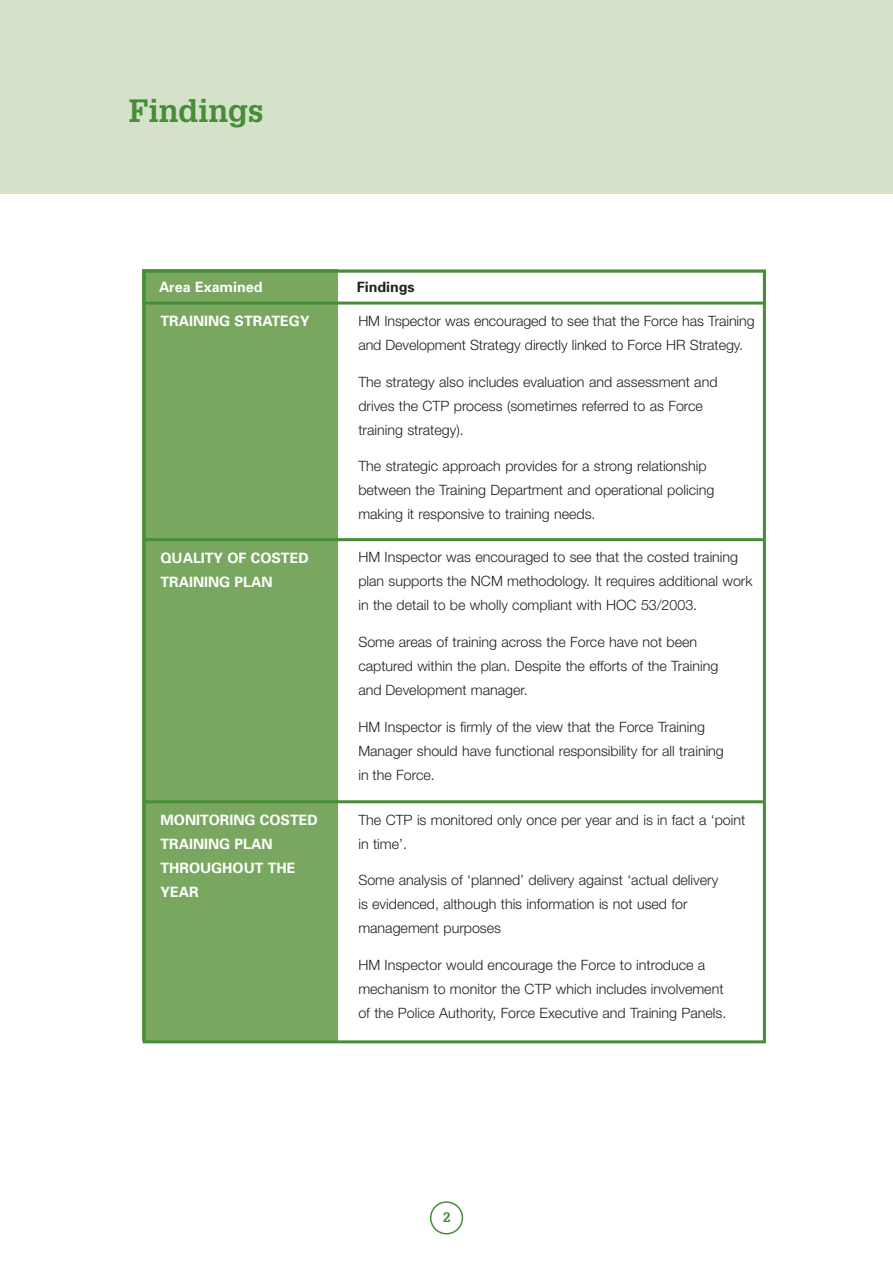
<style>
.page{position:relative;width:893px;height:1263px;background:#fff}
.page>*{position:absolute;margin:0;border:0;box-sizing:border-box;transform-origin:0 0}
.t1{font:700 31.5px "Glypha";letter-spacing:-.005em;color:#478d37}
.t2{font:300 14.25px/24px "Helvetica Neue";color:#1f221e}
.t3{font:700 14.25px/24px "Univers";color:#fff}
.t4{font:700 14.25px "Univers";color:#1f221e}
.t5{font:700 13.5px "Glypha";color:#478d37}
</style>
<div class="page">
<div style="left:0;top:0;width:892px;height:194px;background:#d4e2c9"></div>
<svg style="left:430px;top:1201px;width:33px;height:34px"></svg>
<div style="left:143px;top:270px;width:195px;height:771px;background:#79a760"></div>
<hr style="left:146px;top:302px;width:616px;height:3px;background:#478d37">
<hr style="left:146px;top:538px;width:616px;height:3px;background:#478d37">
<hr style="left:146px;top:800px;width:616px;height:3px;background:#478d37">
<div style="left:143px;top:270px;width:622px;height:34px;border:2px solid #478d37"></div>
<h1 class="t1" style="left:129px;top:99px;width:136px">Findings</h1>
<p class="t3" style="left:159px;top:277px;width:105px">Area Examined</p>
<p class="t4" style="left:357px;top:282px;width:59px">Findings</p>
<p class="t3" style="left:160px;top:310px;width:150px">TRAINING STRATEGY</p>
<p class="t2" style="left:358px;top:310px;width:398px">HM Inspector was encouraged to see that the Force has Training and Development Strategy directly linked to Force HR Strategy.</p>
<p class="t2" style="left:358px;top:371px;width:361px">The strategy also includes evaluation and assessment and drives the CTP process (sometimes referred to as Force training strategy).</p>
<p class="t2" style="left:358px;top:456px;width:357px">The strategic approach provides for a strong relationship between the Training Department and operational policing making it responsive to training needs.</p>
<p class="t3" style="left:160px;top:547px;width:150px">QUALITY OF COSTED<br>TRAINING PLAN</p>
<p class="t2" style="left:358px;top:547px;width:396px">HM Inspector was encouraged to see that the costed training plan supports the NCM methodology. It requires additional work in the detail to be wholly compliant with HOC 53/2003.</p>
<p class="t2" style="left:358px;top:631px;width:361px">Some areas of training across the Force have not been captured within the plan. Despite the efforts of the Training and Development manager.</p>
<p class="t2" style="left:358px;top:716px;width:367px">HM Inspector is firmly of the view that the Force Training<br>Manager should have functional responsibility for all training in the Force.</p>
<p class="t3" style="left:160px;top:809px;width:159px">MONITORING COSTED<br>TRAINING PLAN<br>THROUGHOUT THE<br>YEAR</p>
<p class="t2" style="left:358px;top:809px;width:388px">The CTP is monitored only once per year and is in fact a ‘point in time’.</p>
<p class="t2" style="left:358px;top:870px;width:361px">Some analysis of ‘planned’ delivery against ‘actual delivery is evidenced, although this information is not used for management purposes</p>
<p class="t2" style="left:358px;top:954px;width:369px">HM Inspector would encourage the Force to introduce a mechanism to monitor the CTP which includes involvement of the Police Authority, Force Executive and Training Panels.</p>
<p class="t5" style="left:443px;top:1212px;width:9px">2</p>
</div>
